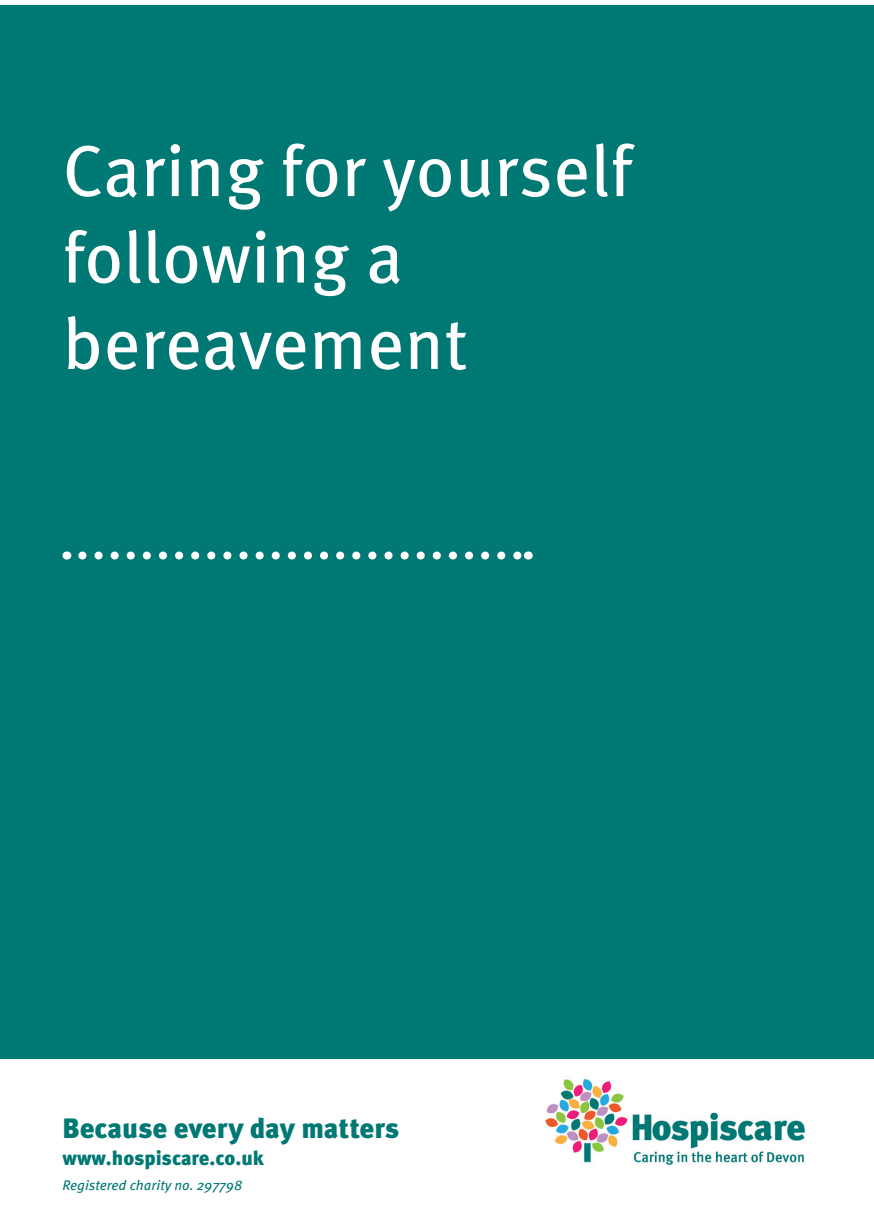
<style>
.page{position:relative;width:874px;height:1225px;background:#fff}
.page>*{position:absolute;margin:0;border:0;box-sizing:border-box;transform-origin:0 0}
.t1{font:72px/86.4px "Meta OT";color:#fff}
.t2{font:900 28px "Meta OT";color:#007874}
.t3{font:900 20px "Meta OT";letter-spacing:-.005em;color:#007874}
.t4{font:italic 14px "Meta OT";color:#007874}
</style>
<div class="page">
<div style="left:0;top:6px;width:873px;height:1179px;background:#007874"></div>
<svg style="left:82px;top:551px;width:437px;height:8px"></svg>
<div style="left:0;top:1059px;width:873px;height:149px;background:#fff"></div>
<img style="left:545px;top:1078px;width:260px;height:87px">
<p class="t1" style="left:62px;top:129px;width:571px">Caring for yourself following a bereavement</p>
<p class="t2" style="left:62px;top:1111px;width:338px">Because every day matters</p>
<p class="t3" style="left:62px;top:1145px;width:203px">www.hospiscare.co.uk</p>
<p class="t4" style="left:62px;top:1176px;width:181px">Registered charity no. 297798</p>
</div>
